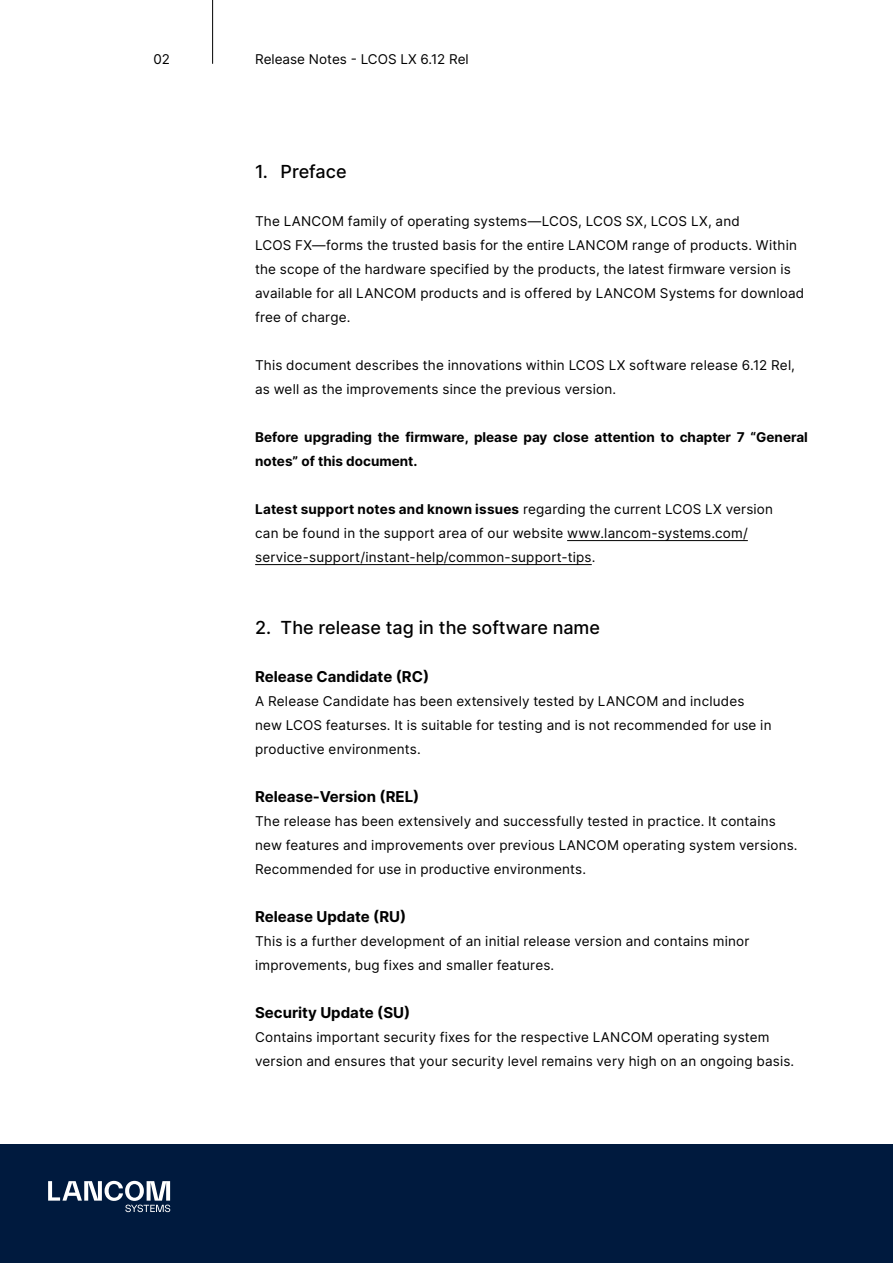
<style>
.page{position:relative;width:893px;height:1263px;background:#fff}
.page>*{position:absolute;margin:0;border:0;box-sizing:border-box;transform-origin:0 0}
.t1{font:500 18px "Inter";color:#000}
.t2{font:700 15px "Inter";color:#000}
.t3{font:13.5px/24px "Inter";letter-spacing:.015em;color:#000}
.t4{font:700 13.5px/24px "Inter";color:#000}
.s1{font-weight:700}
</style>
<div class="page">
<hr style="left:567px;top:540px;width:181px;height:1px;background:#000">
<hr style="left:255px;top:564px;width:337px;height:1px;background:#000">
<div style="left:0;top:1144px;width:893px;height:119px;background:#001a3e"></div>
<hr style="left:212px;top:0;width:1px;height:64px;background:#000">
<svg style="left:48px;top:1181px;width:122px;height:31px"></svg>
<p class="t3" style="left:153px;top:47px;width:18px">02</p>
<p class="t3" style="left:255px;top:47px;width:215px">Release Notes - LCOS LX 6.12 Rel</p>
<h1 class="t1" style="left:255px;top:159px;width:93px">1. Preface</h1>
<p class="t3" style="left:255px;top:209px;width:551px">The LANCOM family of operating systems—LCOS, LCOS SX, LCOS LX, and<br>LCOS FX—forms the trusted basis for the entire LANCOM range of products. Within the scope of the hardware specified by the products, the latest firmware version is available for all LANCOM products and is offered by LANCOM Systems for download free of charge.</p>
<p class="t3" style="left:255px;top:353px;width:541px">This document describes the innovations within LCOS LX software release 6.12 Rel, as well as the improvements since the previous version.</p>
<p class="t4" style="left:255px;top:425px;width:554px">Before upgrading the firmware, please pay close attention to chapter 7 “General notes” of this document.</p>
<p class="t3" style="left:255px;top:497px;width:519px"><span class="s1">Latest support notes and known issues</span> regarding the current LCOS LX version can be found in the support area of our website www.lancom-systems.com/ service-support/instant-help/common-support-tips.</p>
<h1 class="t1" style="left:255px;top:615px;width:346px">2. The release tag in the software name</h1>
<p class="t2" style="left:255px;top:666px;width:176px">Release Candidate (RC)</p>
<p class="t3" style="left:255px;top:689px;width:518px">A Release Candidate has been extensively tested by LANCOM and includes new LCOS featurses. It is suitable for testing and is not recommended for use in productive environments.</p>
<p class="t2" style="left:255px;top:786px;width:166px">Release-Version (REL)</p>
<p class="t3" style="left:255px;top:809px;width:544px">The release has been extensively and successfully tested in practice. It contains new features and improvements over previous LANCOM operating system versions.<br>Recommended for use in productive environments.</p>
<p class="t2" style="left:255px;top:906px;width:153px">Release Update (RU)</p>
<p class="t3" style="left:255px;top:929px;width:496px">This is a further development of an initial release version and contains minor improvements, bug fixes and smaller features.</p>
<p class="t2" style="left:255px;top:1002px;width:157px">Security Update (SU)</p>
<p class="t3" style="left:255px;top:1025px;width:541px">Contains important security fixes for the respective LANCOM operating system version and ensures that your security level remains very high on an ongoing basis.</p>
</div>
